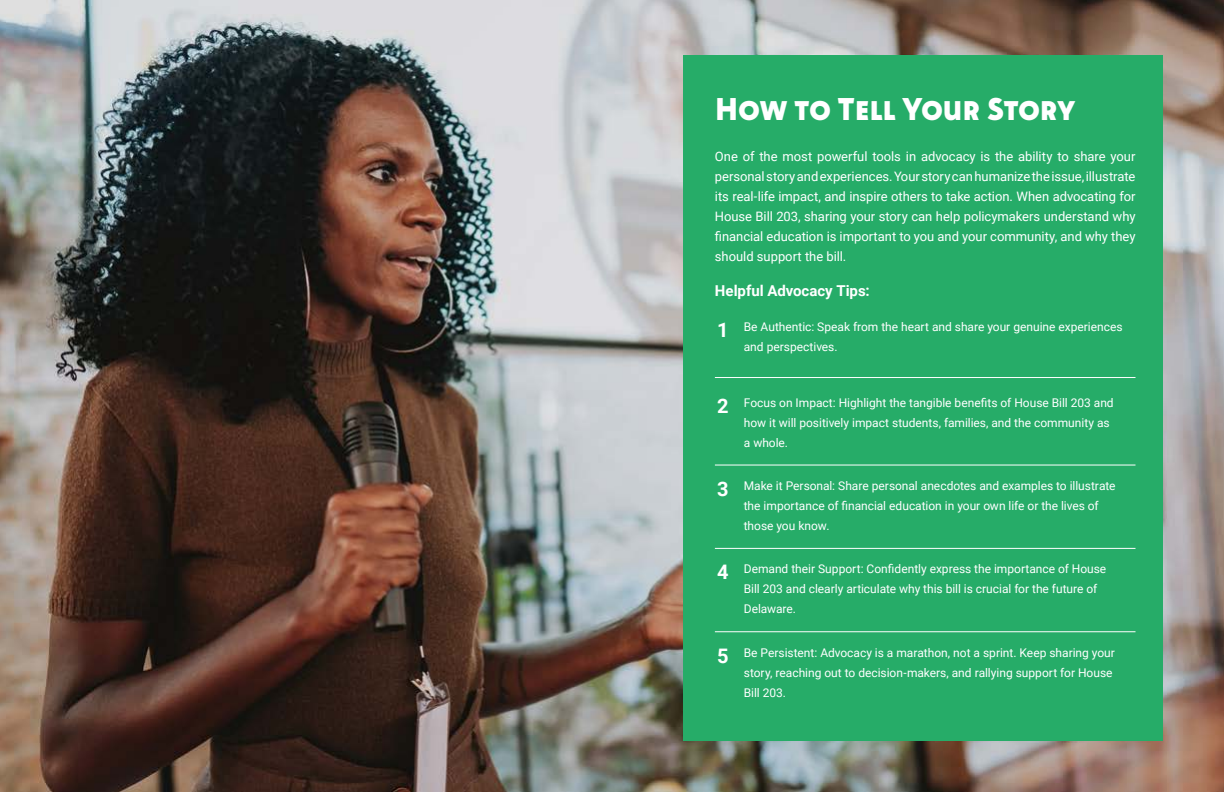
<style>
.page{position:relative;width:1224px;height:792px;background:#fff}
.page>*{position:absolute;margin:0;border:0;box-sizing:border-box;transform-origin:0 0}
.t1{font:700 36px "Oskar Two";color:#fff}
.t2{font:700 20px "Roboto";color:#fff}
.t3{font:700 15px "Roboto";color:#fff}
.t4{font:13px/20px "Roboto";color:#fff;text-align:justify}
.t5{font:12px/20px "Roboto";color:#fff}
</style>
<div class="page">
<img style="left:0;top:0;width:1224px;height:792px">
<div style="left:683px;top:55px;width:480px;height:686px;background:#26ac68"></div>
<hr style="left:715px;top:377px;width:421px;height:1px;background:#fff">
<hr style="left:715px;top:465px;width:421px;height:1px;background:#fff">
<hr style="left:715px;top:548px;width:421px;height:1px;background:#fff">
<hr style="left:715px;top:631px;width:421px;height:1px;background:#fff">
<h1 class="t1" style="left:715px;top:93px;width:362px">How to Tell Your Story</h1>
<p class="t4" style="left:715px;top:146px;width:422px">One of the most powerful tools in advocacy is the ability to share your personal story and experiences. Your story can humanize the issue, illustrate its real-life impact, and inspire others to take action. When advocating for House Bill 203, sharing your story can help policymakers understand why financial education is important to you and your community, and why they should support the bill.</p>
<p class="t3" style="left:715px;top:284px;width:156px">Helpful Advocacy Tips:</p>
<p class="t5" style="left:744px;top:318px;width:380px">Be Authentic: Speak from the heart and share your genuine experiences and perspectives.</p>
<h2 class="t2" style="left:717px;top:322px;width:13px">1</h2>
<h2 class="t2" style="left:717px;top:397px;width:13px">2</h2>
<h2 class="t2" style="left:717px;top:481px;width:13px">3</h2>
<h2 class="t2" style="left:717px;top:564px;width:13px">4</h2>
<h2 class="t2" style="left:717px;top:647px;width:13px">5</h2>
<p class="t5" style="left:744px;top:392px;width:371px">Focus on Impact: Highlight the tangible benefits of House Bill 203 and how it will positively impact students, families, and the community as a whole.</p>
<p class="t5" style="left:744px;top:475px;width:373px">Make it Personal: Share personal anecdotes and examples to illustrate the importance of financial education in your own life or the lives of those you know.</p>
<p class="t5" style="left:744px;top:559px;width:364px">Demand their Support: Confidently express the importance of House<br>Bill 203 and clearly articulate why this bill is crucial for the future of<br>Delaware.</p>
<p class="t5" style="left:744px;top:642px;width:373px">Be Persistent: Advocacy is a marathon, not a sprint. Keep sharing your story, reaching out to decision-makers, and rallying support for House<br>Bill 203.</p>
</div>
